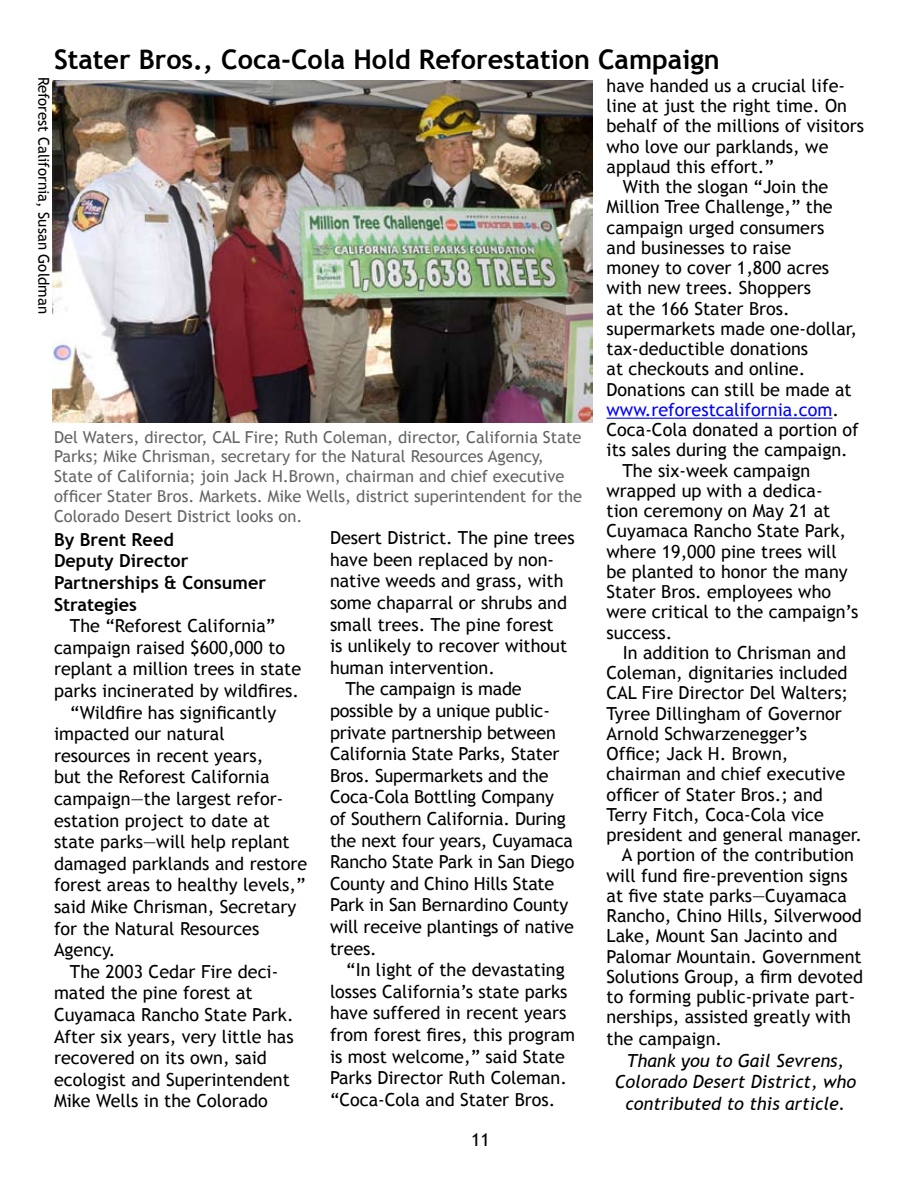
<style>
.page{position:relative;width:918px;height:1188px;background:#fff}
.page>*{position:absolute;margin:0;border:0;box-sizing:border-box;transform-origin:0 0}
.t1{font:700 27px "Trebuchet MS";color:#000}
.t2{font:18px "Trebuchet MS";color:#000}
.t3{font:italic 18px/21.6px "Trebuchet MS";color:#000;text-align:center}
.t4{font:700 18px/21.6px "Trebuchet MS";color:#000}
.t5{font:18px "Trebuchet MS";color:#00f}
.t6{font:16.5px/19.8px "Trebuchet MS";color:#636466}
.t7{font:15px "Trebuchet MS";color:#000}
.s1{color:#000}
</style>
<div class="page">
<hr style="left:607px;top:418px;width:225px;height:1px;background:#00f">
<img style="left:52px;top:80px;width:540px;height:343px">
<h1 class="t1" style="left:54px;top:43px;width:667px">Stater Bros., Coca-Cola Hold Reforestation Campaign</h1>
<p class="t7" style="left:53px;top:76px;width:239px;rotate:90deg">Reforest California, Susan Goldman</p>
<p class="t6" style="left:54px;top:427px;width:530px">Del Waters, director, CAL Fire; Ruth Coleman, director, California State Parks; Mike Chrisman, secretary for the Natural Resources Agency, State of California; join Jack H.Brown, chairman and chief executive officer Stater Bros. Markets. Mike Wells, district superintendent for the Colorado Desert District looks on.</p>
<p class="t4" style="left:54px;top:529px;width:214px">By Brent Reed<br>Deputy Director<br>Partnerships &amp; Consumer<br>Strategies</p>
<p class="t2" style="left:70px;top:615px;width:207px">The “Reforest California”</p>
<p class="t2" style="left:54px;top:637px;width:233px">campaign raised $600,000 to</p>
<p class="t2" style="left:54px;top:658px;width:249px">replant a million trees in state</p>
<p class="t2" style="left:54px;top:680px;width:247px">parks incinerated by wildfires.</p>
<p class="t2" style="left:70px;top:702px;width:208px">“Wildfire has significantly</p>
<p class="t2" style="left:54px;top:723px;width:172px">impacted our natural</p>
<p class="t2" style="left:54px;top:745px;width:211px">resources in recent years,</p>
<p class="t2" style="left:54px;top:766px;width:217px">but the Reforest California</p>
<p class="t2" style="left:54px;top:788px;width:231px">campaign—the largest refor-</p>
<p class="t2" style="left:54px;top:810px;width:218px">estation project to date at</p>
<p class="t2" style="left:54px;top:831px;width:237px">state parks—will help replant</p>
<p class="t2" style="left:54px;top:853px;width:255px">damaged parklands and restore</p>
<p class="t2" style="left:54px;top:874px;width:253px">forest areas to healthy levels,”</p>
<p class="t2" style="left:54px;top:896px;width:244px">said Mike Chrisman, Secretary</p>
<p class="t2" style="left:54px;top:918px;width:207px">for the Natural Resources</p>
<p class="t2" style="left:54px;top:939px;width:63px">Agency.</p>
<p class="t2" style="left:70px;top:961px;width:210px">The 2003 Cedar Fire deci-</p>
<p class="t2" style="left:54px;top:982px;width:200px">mated the pine forest at</p>
<p class="t2" style="left:54px;top:1004px;width:241px">Cuyamaca Rancho State Park.</p>
<p class="t2" style="left:54px;top:1026px;width:241px">After six years, very little has</p>
<p class="t2" style="left:54px;top:1047px;width:214px">recovered on its own, said</p>
<p class="t2" style="left:54px;top:1069px;width:237px">ecologist and Superintendent</p>
<p class="t2" style="left:54px;top:1090px;width:215px">Mike Wells in the Colorado</p>
<p class="t2" style="left:330px;top:527px;width:246px">Desert District. The pine trees</p>
<p class="t2" style="left:330px;top:549px;width:226px">have been replaced by non-</p>
<p class="t2" style="left:330px;top:570px;width:235px">native weeds and grass, with</p>
<p class="t2" style="left:330px;top:592px;width:239px">some chaparral or shrubs and</p>
<p class="t2" style="left:330px;top:614px;width:225px">small trees. The pine forest</p>
<p class="t2" style="left:330px;top:635px;width:239px">is unlikely to recover without</p>
<p class="t2" style="left:330px;top:657px;width:167px">human intervention.</p>
<p class="t2" style="left:345px;top:678px;width:178px">The campaign is made</p>
<p class="t2" style="left:330px;top:700px;width:221px">possible by a unique public-</p>
<p class="t2" style="left:330px;top:722px;width:227px">private partnership between</p>
<p class="t2" style="left:330px;top:743px;width:231px">California State Parks, Stater</p>
<p class="t2" style="left:330px;top:765px;width:220px">Bros. Supermarkets and the</p>
<p class="t2" style="left:330px;top:786px;width:225px">Coca-Cola Bottling Company</p>
<p class="t2" style="left:330px;top:808px;width:237px">of Southern California. During</p>
<p class="t2" style="left:330px;top:830px;width:245px">the next four years, Cuyamaca</p>
<p class="t2" style="left:330px;top:851px;width:246px">Rancho State Park in San Diego</p>
<p class="t2" style="left:330px;top:873px;width:226px">County and Chino Hills State</p>
<p class="t2" style="left:330px;top:894px;width:240px">Park in San Bernardino County</p>
<p class="t2" style="left:330px;top:916px;width:246px">will receive plantings of native</p>
<p class="t2" style="left:330px;top:938px;width:48px">trees.</p>
<p class="t2" style="left:346px;top:959px;width:220px">“In light of the devastating</p>
<p class="t2" style="left:330px;top:981px;width:239px">losses California’s state parks</p>
<p class="t2" style="left:330px;top:1002px;width:238px">have suffered in recent years</p>
<p class="t2" style="left:330px;top:1024px;width:247px">from forest fires, this program</p>
<p class="t2" style="left:330px;top:1046px;width:237px">is most welcome,” said State</p>
<p class="t2" style="left:330px;top:1067px;width:239px">Parks Director Ruth Coleman.</p>
<p class="t2" style="left:330px;top:1089px;width:227px">“Coca-Cola and Stater Bros.</p>
<p class="t2" style="left:471px;top:1129px;width:8px">11</p>
<p class="t2" style="left:607px;top:75px;width:240px">have handed us a crucial life-</p>
<p class="t2" style="left:607px;top:95px;width:242px">line at just the right time. On</p>
<p class="t2" style="left:607px;top:115px;width:259px">behalf of the millions of visitors</p>
<p class="t2" style="left:607px;top:136px;width:223px">who love our parklands, we</p>
<p class="t2" style="left:607px;top:156px;width:169px">applaud this effort.”</p>
<p class="t2" style="left:623px;top:176px;width:207px">With the slogan “Join the</p>
<p class="t2" style="left:607px;top:196px;width:228px">Million Tree Challenge,” the</p>
<p class="t2" style="left:607px;top:217px;width:219px">campaign urged consumers</p>
<p class="t2" style="left:607px;top:237px;width:186px">and businesses to raise</p>
<p class="t2" style="left:607px;top:257px;width:224px">money to cover 1,800 acres</p>
<p class="t2" style="left:607px;top:277px;width:206px">with new trees. Shoppers</p>
<p class="t2" style="left:607px;top:298px;width:185px">at the 166 Stater Bros.</p>
<p class="t2" style="left:607px;top:318px;width:252px">supermarkets made one-dollar,</p>
<p class="t2" style="left:607px;top:338px;width:203px">tax-deductible donations</p>
<p class="t2" style="left:607px;top:358px;width:200px">at checkouts and online.</p>
<p class="t2" style="left:607px;top:379px;width:247px">Donations can still be made at</p>
<p class="t5" style="left:607px;top:399px;width:234px">www.reforestcalifornia.com<span class="s1">.</span></p>
<p class="t2" style="left:607px;top:419px;width:254px">Coca-Cola donated a portion of</p>
<p class="t2" style="left:607px;top:439px;width:243px">its sales during the campaign.</p>
<p class="t2" style="left:623px;top:460px;width:189px">The six-week campaign</p>
<p class="t2" style="left:607px;top:480px;width:218px">wrapped up with a dedica-</p>
<p class="t2" style="left:607px;top:500px;width:225px">tion ceremony on May 21 at</p>
<p class="t2" style="left:607px;top:520px;width:241px">Cuyamaca Rancho State Park,</p>
<p class="t2" style="left:607px;top:541px;width:232px">where 19,000 pine trees will</p>
<p class="t2" style="left:607px;top:561px;width:243px">be planted to honor the many</p>
<p class="t2" style="left:607px;top:581px;width:226px">Stater Bros. employees who</p>
<p class="t2" style="left:607px;top:601px;width:253px">were critical to the campaign’s</p>
<p class="t2" style="left:607px;top:622px;width:67px">success.</p>
<p class="t2" style="left:623px;top:642px;width:225px">In addition to Chrisman and</p>
<p class="t2" style="left:607px;top:662px;width:243px">Coleman, dignitaries included</p>
<p class="t2" style="left:607px;top:682px;width:243px">CAL Fire Director Del Walters;</p>
<p class="t2" style="left:607px;top:703px;width:237px">Tyree Dillingham of Governor</p>
<p class="t2" style="left:607px;top:723px;width:202px">Arnold Schwarzenegger’s</p>
<p class="t2" style="left:607px;top:743px;width:183px">Office; Jack H. Brown,</p>
<p class="t2" style="left:607px;top:763px;width:240px">chairman and chief executive</p>
<p class="t2" style="left:607px;top:784px;width:218px">officer of Stater Bros.; and</p>
<p class="t2" style="left:607px;top:804px;width:219px">Terry Fitch, Coca-Cola vice</p>
<p class="t2" style="left:607px;top:824px;width:257px">president and general manager.</p>
<p class="t2" style="left:622px;top:844px;width:234px">A portion of the contribution</p>
<p class="t2" style="left:607px;top:865px;width:243px">will fund fire-prevention signs</p>
<p class="t2" style="left:607px;top:885px;width:242px">at five state parks—Cuyamaca</p>
<p class="t2" style="left:607px;top:905px;width:257px">Rancho, Chino Hills, Silverwood</p>
<p class="t2" style="left:607px;top:925px;width:232px">Lake, Mount San Jacinto and</p>
<p class="t2" style="left:607px;top:946px;width:257px">Palomar Mountain. Government</p>
<p class="t2" style="left:607px;top:966px;width:258px">Solutions Group, a firm devoted</p>
<p class="t2" style="left:607px;top:986px;width:250px">to forming public-private part-</p>
<p class="t2" style="left:607px;top:1006px;width:246px">nerships, assisted greatly with</p>
<p class="t2" style="left:607px;top:1028px;width:117px">the campaign.</p>
<p class="t3" style="left:615px;top:1050px;width:243px">Thank you to Gail Sevrens,<br>Colorado Desert District, who contributed to this article.</p>
</div>
